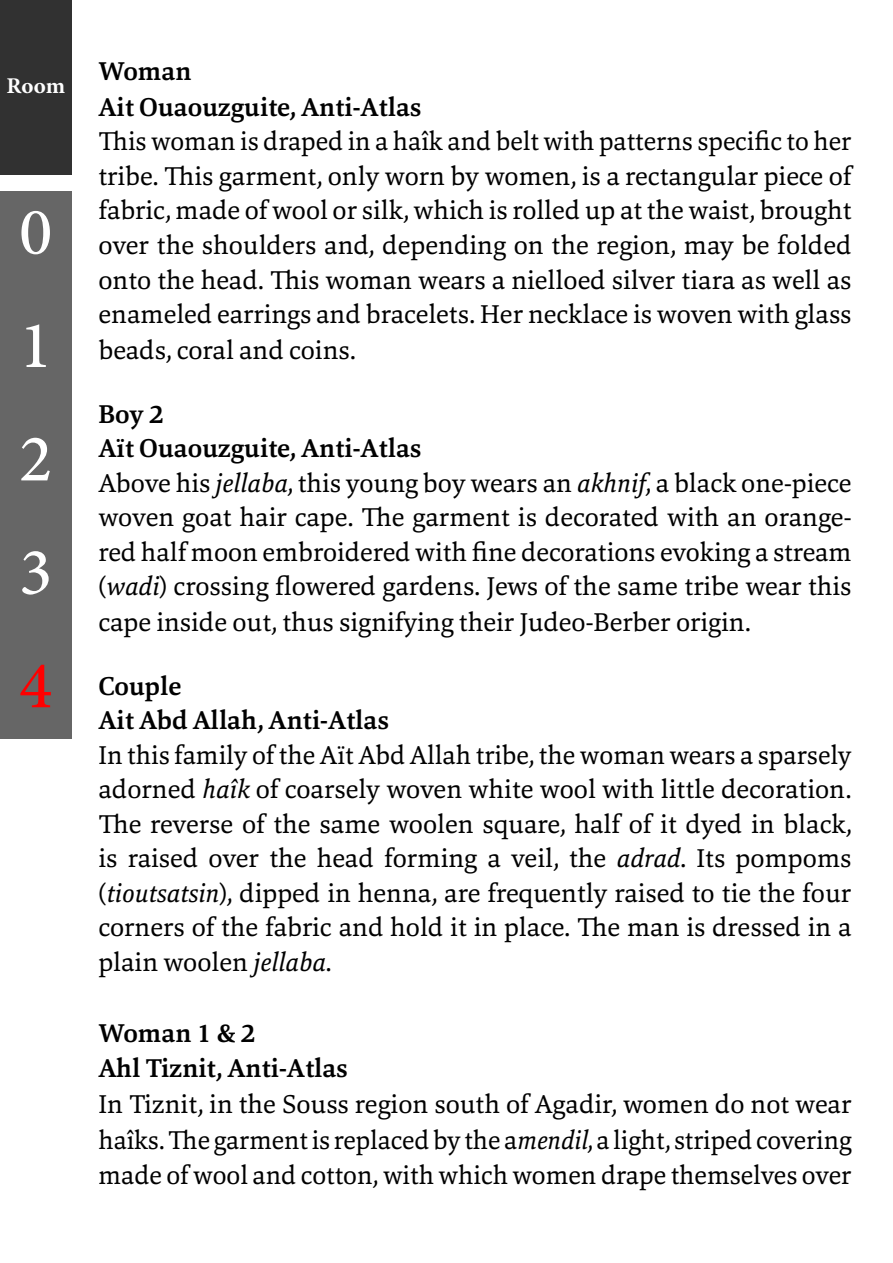
<style>
.page{position:relative;width:893px;height:1263px;background:#fff}
.page>*{position:absolute;margin:0;border:0;box-sizing:border-box;transform-origin:0 0}
.t1{font:94.5px/113.4px "Adobe Arabic";color:#fff;text-align:justify}
.t2{font:94.5px "Adobe Arabic";color:#f00}
.t3{font:700 31.5px "Adobe Arabic";color:#fff}
.t4{font:27px/34.5px "Marbach";color:#000;text-align:justify}
.t5{font:700 27px/35.5px "Marbach";color:#000}
.s1{font-weight:700}
.s2{font-style:italic}
</style>
<div class="page">
<div style="left:0;top:191px;width:71px;height:548px;background:#666"></div>
<div style="left:0;top:0;width:71px;height:174px;background:#313131"></div>
<p class="t3" style="left:6px;top:63px;width:60px">Room</p>
<h1 class="t1" style="left:19px;top:164px;width:35px">0<br>1<br>2<br>3</h1>
<h1 class="t2" style="left:19px;top:619px;width:35px">4</h1>
<p class="t5" style="left:98px;top:54px;width:324px">Woman<br>Ait Ouaouzguite, Anti-Atlas</p>
<p class="t4" style="left:98px;top:124px;width:755px">This woman is draped in a haîk and belt with patterns specific to her tribe. This garment, only worn by women is, a rectangular piece of fabric, made of wool or silk, which is rolled up at the waist, brought over the shoulders and, depending on the region, may be folded onto the head. This woman wears a nielloed silver tiara as well as enameled earrings and bracelets. Her necklace is woven with glass beads, coral and coins.</p>
<p class="t4" style="left:98px;top:396px;width:754px;text-align:left"><span class="s1">Boy 2<br>Aït Ouaouzguite, Anti-Atlas<br></span>Above his <span class="s2">jellaba</span>, this young boy wears an <span class="s2">akhnif</span> a, black one-piece</p>
<p class="t4" style="left:98px;top:500px;width:755px">woven goat hair cape. The garment is decorated with an orange-</p>
<p class="t4" style="left:98px;top:534px;width:755px">red half moon embroidered with fine decorations evoking a stream</p>
<p class="t4" style="left:98px;top:568px;width:755px;line-height:35.5px">(<span class="s2">wadi</span>) crossing flowered gardens. Jews of the same tribe wear this cape inside out, thus signifying their Judeo-Berber origin.</p>
<p class="t5" style="left:98px;top:668px;width:292px;line-height:34.5px">Couple<br>Ait Abd Allah, Anti-Atlas</p>
<p class="t4" style="left:98px;top:737px;width:755px">In this family of the Aït Abd Allah tribe, the woman wears a sparsely adorned <span class="s2">haîk</span> of coarsely woven white wool with little decoration.<br>The reverse of the same woolen square, half of it dyed in black, is raised over the head forming a veil, the <span class="s2">adrad</span>. Its pompoms (<span class="s2">tioutsatsin</span> ,) dipped in henna, are frequently raised to tie the four corners of the fabric and hold it in place. The man is dressed in a plain woolen <span class="s2">jellaba</span>.</p>
<p class="t5" style="left:98px;top:1015px;width:251px">Woman &amp;1 2<br>Ahl Tiznit, Anti-Atlas</p>
<p class="t4" style="left:98px;top:1086px;width:755px;line-height:35.5px">In Tiznit in, the Souss region south of Agadir, women do not wear haîks.Thegarmentisreplacedbythea<span class="s2">mendil</span> a, light,stripedcovering made of wool and cotton, with which women drape themselves over</p>
</div>
